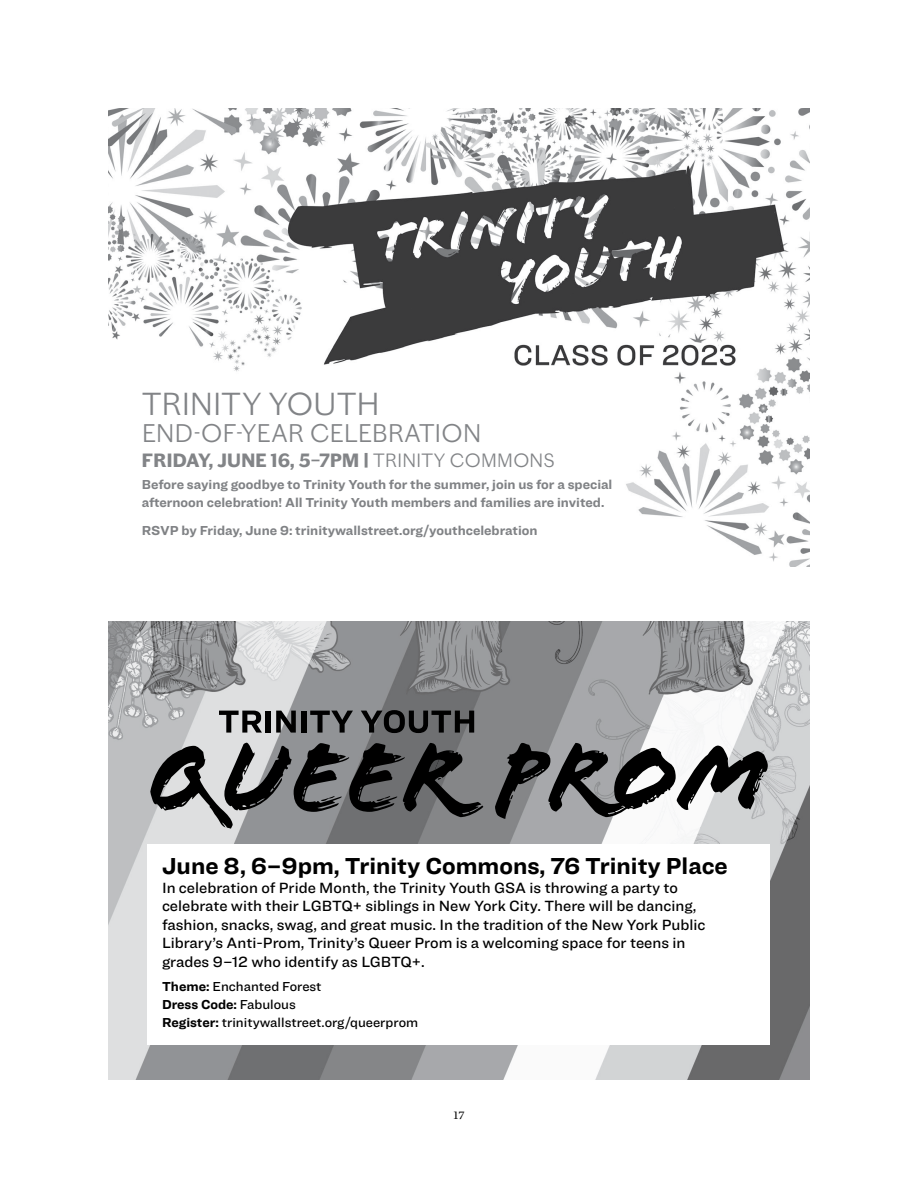
<style>
.page{position:relative;width:918px;height:1188px;background:#fff}
.page>*{position:absolute;margin:0;border:0;box-sizing:border-box;transform-origin:0 0}
.t1{font:300 32.25px "Chiswick TWS Grotesque";letter-spacing:.015em;color:#828487}
.t2{font:300 25.8px "Chiswick TWS Grotesque";letter-spacing:.015em;color:#828487}
.t3{font:700 24px "Ringside";color:#000}
.t4{font:700 19.5px "Chiswick TWS Grotesque";letter-spacing:.015em;color:#828487}
.t5{font:500 15.3px/18.5px "Ringside";color:#000}
.t6{font:700 13.5px/18.3px "Ringside";color:#808285}
.t7{font:500 13.5px/18px "Ringside";color:#000}
.t8{font:12px "Chronicle Text G1";color:#000}
.s1{font-weight:300}
.s2{font-weight:700}
</style>
<div class="page">
<img style="left:108px;top:108px;width:702px;height:459px">
<img style="left:108px;top:621px;width:702px;height:459px">
<svg style="left:219px;top:711px;width:43px;height:22px"></svg>
<div style="left:266px;top:711px;width:5px;height:22px;background:#000"></div>
<svg style="left:276px;top:711px;width:20px;height:22px"></svg>
<div style="left:301px;top:711px;width:5px;height:22px;background:#000"></div>
<svg style="left:310px;top:711px;width:43px;height:22px"></svg>
<svg style="left:361px;top:710px;width:113px;height:23px"></svg>
<svg style="left:495px;top:743px;width:273px;height:76px"></svg>
<svg style="left:150px;top:743px;width:333px;height:86px"></svg>
<div style="left:148px;top:844px;width:622px;height:201px;background:#fff"></div>
<h1 class="t1" style="left:142px;top:380px;width:239px">TRINITY YOUTH</h1>
<h2 class="t2" style="left:142px;top:414px;width:341px">END-OF-YEAR CELEBRATION</h2>
<p class="t4" style="left:142px;top:445px;width:415px">FRIDAY, JUNE 16, 5–7PM | <span class="s1">TRINITY COMMONS</span></p>
<p class="t6" style="left:142px;top:474px;width:472px">Before saying goodbye to Trinity Youth for the summer, join us for a special afternoon celebration! All Trinity Youth members and families are invited.</p>
<p class="t6" style="left:142px;top:521px;width:397px">RSVP by Friday, June 9: trinitywallstreet.org/youthcelebration</p>
<h3 class="t3" style="left:162px;top:848px;width:567px">June 8, 6–9pm, Trinity Commons, 76 Trinity Place</h3>
<p class="t5" style="left:162px;top:878px;width:545px">In celebration of Pride Month, the Trinity Youth GSA is throwing a party to celebrate with their LGBTQ+ siblings in New York City. There will be dancing, fashion, snacks, swag, and great music. In the tradition of the New York Public Library’s Anti-Prom, Trinity’s Queer Prom is a welcoming space for teens in grades 9–12 who identify as LGBTQ+.</p>
<p class="t7" style="left:162px;top:977px;width:258px"><span class="s2">Theme:</span> Enchanted Forest<br><span class="s2">Dress Code:</span> Fabulous<br><span class="s2">Register:</span> trinitywallstreet.org/queerprom</p>
<p class="t8" style="left:454px;top:1106px;width:12px">17</p>
</div>
